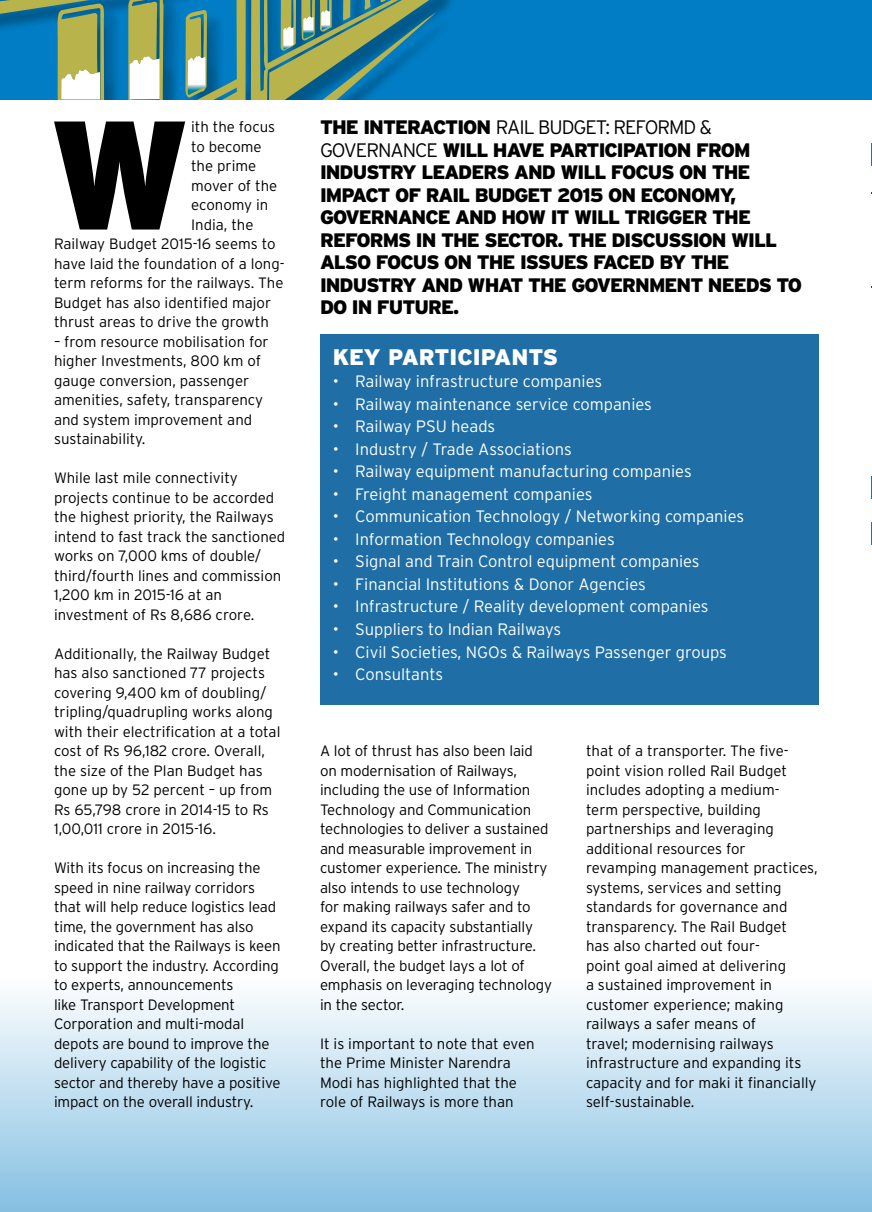
<style>
.page{position:relative;width:872px;height:1212px;background:#fff}
.page>*{position:absolute;margin:0;border:0;box-sizing:border-box;transform-origin:0 0}
.t1{font:900 154.35px "Interstate";color:#000}
.t2{font:900 22.5px "Interstate";letter-spacing:-.05em;color:#fff}
.t3{font:900 19.5px/22.5px "Interstate";letter-spacing:-.05em;color:#000}
.t4{font:300 19.5px "Interstate";letter-spacing:-.05em;color:#000}
.t5{font:300 16.5px "Interstate";color:#fff}
.t6{font:300 15px/19.5px "Interstate";letter-spacing:-.01em;color:#000}
.s1{font-weight:300}
</style>
<div class="page">
<div style="left:0;top:0;width:872px;height:99px;background:#007dc5"></div>
<div style="left:0;top:0;width:455px;height:99px;background:#000;opacity:.3"></div>
<svg style="left:0;top:0;width:251px;height:99px"></svg>
<svg style="left:251px;top:0;width:186px;height:99px"></svg>
<div style="left:0;top:918px;width:872px;height:294px;background:linear-gradient(to bottom,#fff,#89c2e4)"></div>
<svg style="left:871px;top:144px;width:1px;height:22px"></svg>
<svg style="left:871px;top:476px;width:1px;height:22px"></svg>
<svg style="left:871px;top:522px;width:1px;height:23px"></svg>
<div style="left:320px;top:334px;width:499px;height:370px;background:#1f6ea6"></div>
<h1 class="t1" style="left:48px;top:87px;width:144px">W</h1>
<p class="t6" style="left:191px;top:117px;width:86px">ith the focus</p>
<p class="t6" style="left:191px;top:136px;width:72px">to become</p>
<p class="t6" style="left:191px;top:156px;width:67px">the prime</p>
<p class="t6" style="left:191px;top:175px;width:88px">mover of the</p>
<p class="t6" style="left:191px;top:195px;width:79px">economy in</p>
<p class="t6" style="left:191px;top:214px;width:64px">India, the</p>
<p class="t6" style="left:54px;top:234px;width:223px">Railway Budget 2015-16 seems to</p>
<p class="t6" style="left:54px;top:253px;width:232px">have laid the foundation of a long-</p>
<p class="t6" style="left:54px;top:273px;width:231px">term reforms for the railways. The</p>
<p class="t6" style="left:54px;top:292px;width:219px">Budget has also identified major</p>
<p class="t6" style="left:54px;top:312px;width:216px">thrust areas to drive the growth</p>
<p class="t6" style="left:54px;top:331px;width:216px">– from resource mobilisation for higher Investments, 800 km of gauge conversion, passenger amenities, safety, transparency and system improvement and sustainability.</p>
<p class="t6" style="left:54px;top:468px;width:233px">While last mile connectivity projects continue to be accorded the highest priority, the Railways intend to fast track the sanctioned works on 7,000 kms of double/ third/fourth lines and commission<br>1,200 km in 2015-16 at an investment of Rs 8,686 crore.</p>
<p class="t6" style="left:54px;top:643px;width:228px">Additionally, the Railway Budget has also sanctioned 77 projects covering 9,400 km of doubling/ tripling/quadrupling works along with their electrification at a total cost of Rs 96,182 crore. Overall, the size of the Plan Budget has gone up by 52 percent – up from<br>Rs 65,798 crore in 2014-15 to Rs<br>1,00,011 crore in 2015-16.</p>
<p class="t6" style="left:54px;top:858px;width:228px">With its focus on increasing the speed in nine railway corridors that will help reduce logistics lead time, the government has also indicated that the Railways is keen to support the industry. According to experts, announcements<br>like Transport Development<br>Corporation and multi-modal depots are bound to improve the delivery capability of the logistic sector and thereby have a positive impact on the overall industry.</p>
<h3 class="t3" style="left:320px;top:116px;width:242px">THE INTERACTION <span class="s1">Rai l Budg</span></h3>
<h3 class="t4" style="left:585px;top:116px;width:128px">et: Reformd &amp;</h3>
<h3 class="t4" style="left:320px;top:139px;width:60px">Governanc</h3>
<p class="t3" style="left:320px;top:138px;width:483px;text-indent:107px"><span class="s1">e</span> WILL HAVE PARTICIPATION FROM INDUSTRY LEADERS AND WILL FOCUS ON THE IMPACT OF RAIL BUDGET 2015 ON ECONOMY, GOVERNANCE AND HOW IT WILL TRIGGER THE REFORMS IN THE SECTOR. THE DISCUSSION WILL ALSO FOCUS ON THE ISSUES FACED BY THE INDUSTRY AND WHAT THE GOVERNMENT NEEDS TO DO IN FUTURE.</p>
<h2 class="t2" style="left:333px;top:344px;width:114px">KEY PARTICI</h2>
<h2 class="t2" style="left:480px;top:344px;width:31px">PANTS</h2>
<p class="t5" style="left:333px;top:372px;width:271px">• Railway infrastructure companies</p>
<p class="t5" style="left:333px;top:395px;width:321px">• Railway maintenance service companies</p>
<p class="t5" style="left:333px;top:417px;width:164px">• Railway PSU heads</p>
<p class="t5" style="left:333px;top:440px;width:240px">• Industry / Trade Associations</p>
<p class="t5" style="left:333px;top:462px;width:360px">• Railway equipment manufacturing companies</p>
<p class="t5" style="left:333px;top:485px;width:261px">• Freight management companies</p>
<p class="t5" style="left:333px;top:507px;width:413px">• Communication Technology / Networking companies</p>
<p class="t5" style="left:333px;top:530px;width:283px">• Information Technology companies</p>
<p class="t5" style="left:333px;top:552px;width:368px">• Signal and Train Control equipment companies</p>
<p class="t5" style="left:333px;top:575px;width:314px">• Financial Institutions &amp; Donor Agencies</p>
<p class="t5" style="left:333px;top:597px;width:377px">• Infrastructure / Reality development companies</p>
<p class="t5" style="left:333px;top:620px;width:230px">• Suppliers to Indian Railways</p>
<p class="t5" style="left:333px;top:642px;width:395px">• Civil Societies, NGOs &amp; Railways Passenger groups</p>
<p class="t5" style="left:333px;top:665px;width:112px">• Consultants</p>
<p class="t6" style="left:320px;top:741px;width:233px">A lot of thrust has also been laid on modernisation of Railways, including the use of Information<br>Technology and Communication technologies to deliver a sustained and measurable improvement in customer experience. The ministry also intends to use technology<br>for making railways safer and to expand its capacity substantially by creating better infrastructure.<br>Overall, the budget lays a lot of emphasis on leveraging technology in the sector.</p>
<p class="t6" style="left:320px;top:1033px;width:216px">It is important to note that even the Prime Minister Narendra<br>Modi has highlighted that the role of Railways is more than</p>
<p class="t6" style="left:586px;top:741px;width:233px">that of a transporter. The five&shy;point vision rolled Rail Budget includes adopting a medium-<br>term perspective, building partnerships and leveraging additional resources for revamping management practices, systems, services and setting standards for governance and transparency. The Rail Budget<br>has also charted out four-<br>point goal aimed at delivering<br>a sustained improvement in customer experience; making railways a safer means of<br>travel; modernising railways infrastructure and expanding its capacity and for maki it financially self-sustainable.</p>
</div>
